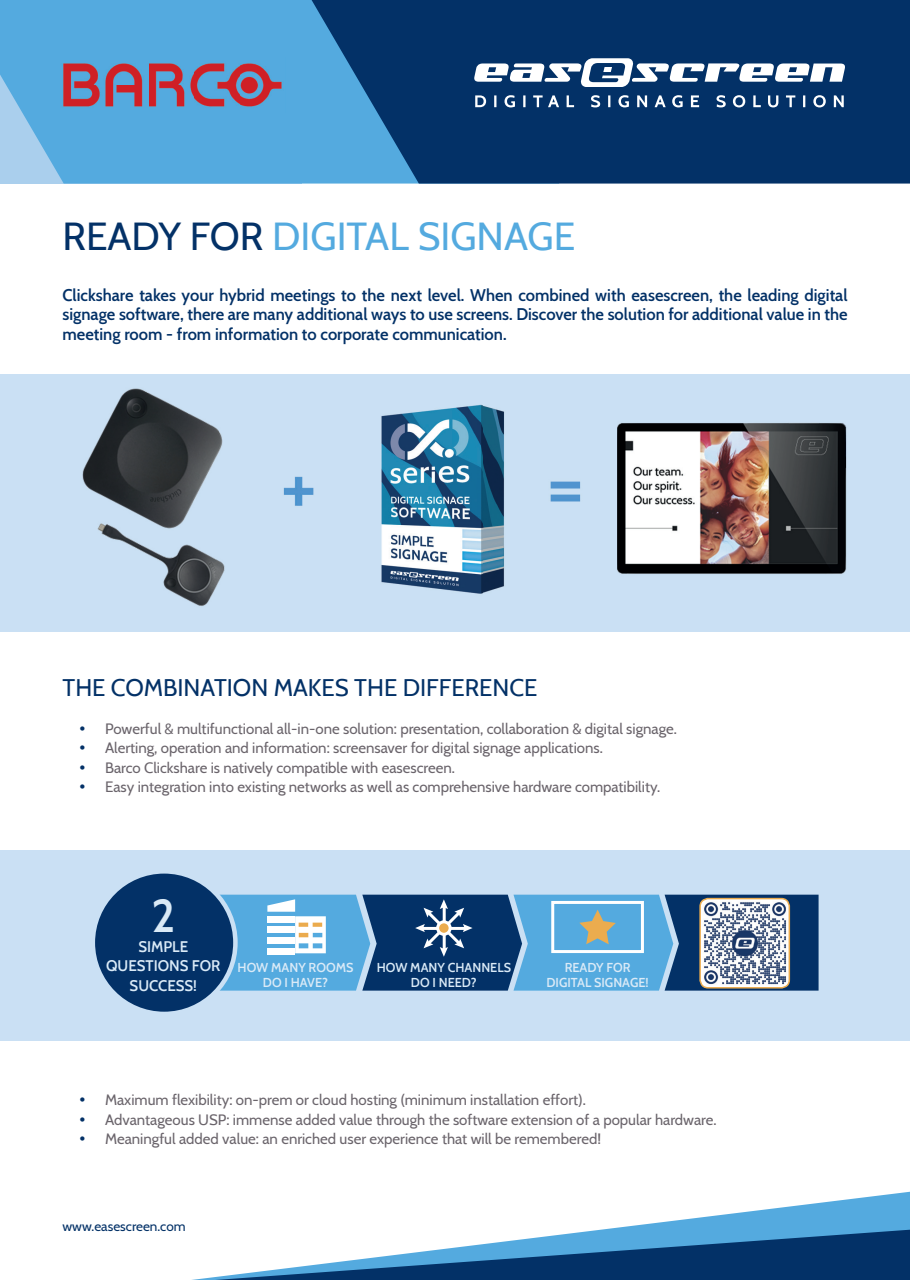
<style>
.page{position:relative;width:910px;height:1280px;background:#fff}
.page>*{position:absolute;margin:0;border:0;box-sizing:border-box;transform-origin:0 0}
.t1{font:600 45px "Cabin";color:#daeaf7}
.t2{font:39px "Cabin";color:#54aadf}
.t3{font:24px "Cabin";color:#033167}
.t4{font:600 16.5px/19.5px "Cabin";color:#033167;text-align:justify}
.t5{font:15px "Cabin";color:#6a646b}
.t6{font:600 15px/19.5px "Cabin";color:#daeaf7;text-align:center}
.t7{font:13.5px "Cabin";color:#033167}
.t8{font:600 12.6px/15px "Cabin";color:#daeaf7;text-align:center}
.s1{color:#033167}
.s2{font-size:19.5px;color:#033167}
</style>
<div class="page">
<svg style="left:0;top:0;width:312px;height:184px;fill:#54aadf"></svg>
<svg style="left:312px;top:0;width:598px;height:184px;fill:#033167"></svg>
<svg style="left:474px;top:58px;width:371px;height:29px"></svg>
<svg style="left:475px;top:95px;width:369px;height:12px"></svg>
<img style="left:4px;top:374px;width:906px;height:257px">
<div style="left:0;top:850px;width:910px;height:191px;background:#cae0f4"></div>
<img style="left:59px;top:58px;width:226px;height:55px">
<div style="left:93px;top:871px;width:142px;height:143px;background:#033167;border-radius:50%"></div>
<div style="left:91px;top:869px;width:147px;height:147px;border:4px solid #cae0f4;border-radius:50%"></div>
<svg style="left:213px;top:895px;width:606px;height:96px"></svg>
<img style="left:700px;top:898px;width:89px;height:90px">
<div style="left:699px;top:898px;width:91px;height:90px;border:2px solid #ebab4d;border-radius:8px"></div>
<svg style="left:713px;top:1191px;width:197px;height:25px"></svg>
<svg style="left:192px;top:1216px;width:718px;height:64px"></svg>
<h2 class="t2" style="left:63px;top:206px;width:514px"><span class="s1">READY FOR</span> DIGITAL SIGNAGE</h2>
<p class="t4" style="left:63px;top:284px;width:787px">Clickshare takes your hybrid meetings to the next level. When combined with easescreen, the leading digital signage software, there are many additional ways to use screens. Discover the solution for additional value in the meeting room - from information to corporate communication.</p>
<h3 class="t3" style="left:63px;top:669px;width:476px">THE COMBINATION MAKES THE DIFFERENCE</h3>
<p class="t5" style="left:80px;top:716px;width:599px"><span class="s2">•</span> Powerful &amp; multifunctional all-in-one solution: presentation, collaboration &amp; digital signage.</p>
<p class="t5" style="left:80px;top:736px;width:525px"><span class="s2">•</span> Alerting, operation and information: screensaver for digital signage applications.</p>
<p class="t5" style="left:80px;top:755px;width:377px"><span class="s2">•</span> Barco Clickshare is natively compatible with easescreen.</p>
<p class="t5" style="left:80px;top:775px;width:582px"><span class="s2">•</span> Easy integration into existing networks as well as comprehensive hardware compatibility.</p>
<h1 class="t1" style="left:151px;top:881px;width:25px">2</h1>
<p class="t6" style="left:106px;top:935px;width:116px">SIMPLE<br>QUESTIONS FOR<br>SUCCESS!</p>
<p class="t8" style="left:238px;top:959px;width:117px">HOW MANY ROOMS<br>DO I HAVE?</p>
<p class="t8" style="left:377px;top:959px;width:136px">HOW MANY CHANNELS<br>DO I NEED?</p>
<p class="t8" style="left:546px;top:959px;width:104px">READY FOR<br>DIGITAL SIGNAGE!</p>
<p class="t5" style="left:80px;top:1088px;width:508px"><span class="s2">•</span> Maximum flexibility: on-prem or cloud hosting (minimum installation effort).</p>
<p class="t5" style="left:80px;top:1108px;width:639px"><span class="s2">•</span> Advantageous USP: immense added value through the software extension of a popular hardware.</p>
<p class="t5" style="left:80px;top:1127px;width:523px"><span class="s2">•</span> Meaningful added value: an enriched user experience that will be remembered!</p>
<p class="t7" style="left:63px;top:1215px;width:125px">www.easescreen.com</p>
</div>
